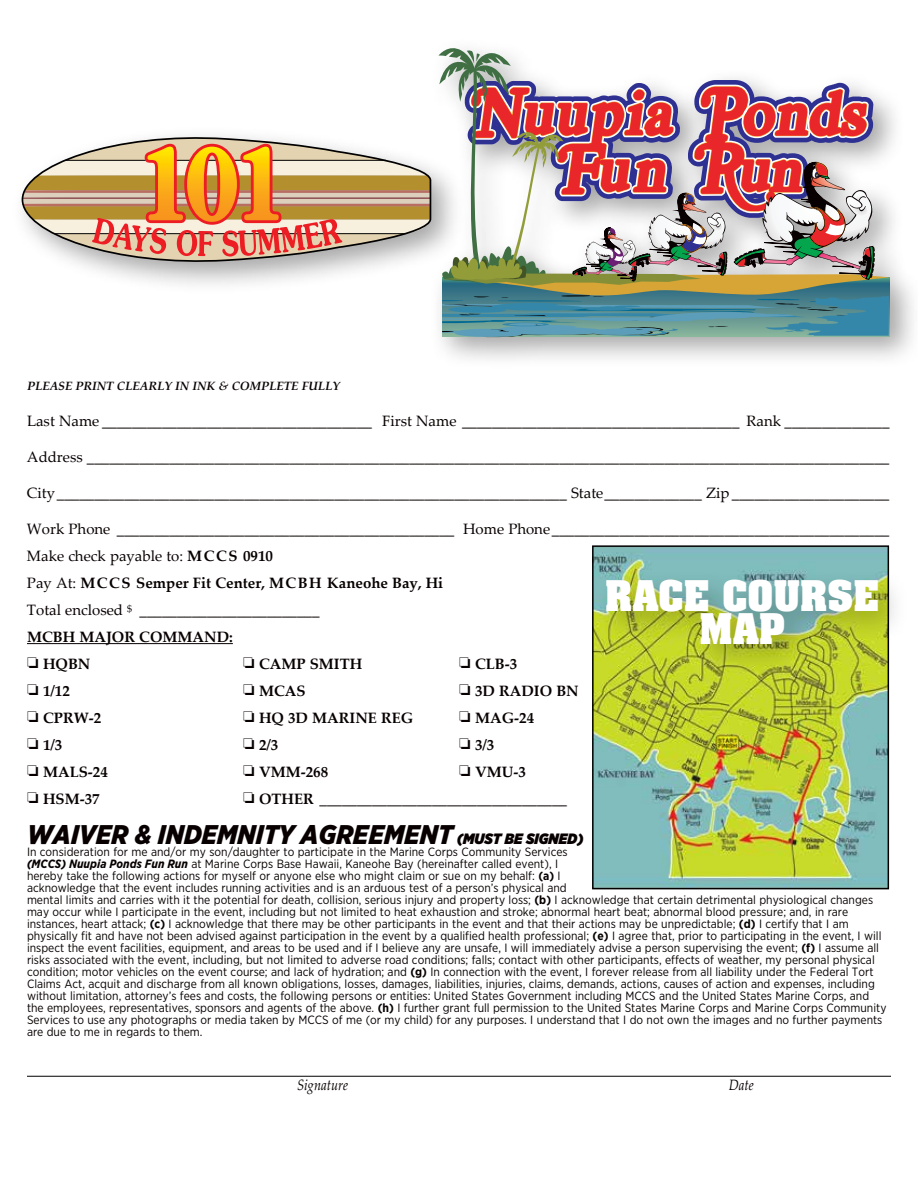
<style>
.page{position:relative;width:918px;height:1188px;background:#fff}
.page>*{position:absolute;margin:0;border:0;box-sizing:border-box;transform-origin:0 0}
.t1{font:700 36px/33px "Aachen Std";color:#fff;text-align:center}
.t2{font:italic 900 27px "Gotham Narrow";color:#080000}
.t3{font:15px/27px "Palatino Linotype";color:#080000}
.t4{font:700 15px "Palatino Linotype";color:#080000}
.t5{font:italic 15px "Palatino Linotype";color:#080000;scale:.85 1}
.t6{font:12px/12px "Gotham Narrow";color:#080000}
.t7{font:italic 700 12px "Palatino Linotype";color:#080000}
.s1{font-weight:700}
.s2{font-size:15px}
.s3{font-weight:700;font-style:italic}
</style>
<div class="page">
<hr style="left:27px;top:643px;width:206px;height:1px;background:#080000">
<div style="left:10px;top:125px;width:455px;height:170px;background:#000;opacity:.35"></div>
<svg style="left:23px;top:137px;width:407px;height:125px;background:#d7af87"></svg>
<hr style="left:27px;top:1076px;width:864px;height:1px;background:#000">
<img style="left:595px;top:548px;width:291px;height:338px">
<div style="left:592px;top:545px;width:297px;height:344px;border:2px solid #000"></div>
<div style="left:595px;top:568px;width:316px;height:109px;background:#000;opacity:.25"></div>
<div style="left:430px;top:37px;width:488px;height:333px;background:#000;opacity:.35"></div>
<svg style="left:439px;top:48px;width:451px;height:289px"></svg>
<p class="t7" style="left:27px;top:377px;width:314px">PLEASE PRINT CLEARLY IN INK &amp; COMPLETE FULLY</p>
<p class="t3" style="left:27px;top:407px;width:864px">Last Name ____________________________________ First Name _____________________________________ Rank ______________</p>
<p class="t3" style="left:27px;top:443px;width:864px">Address ___________________________________________________________________________________________________________</p>
<p class="t3" style="left:27px;top:479px;width:864px">City____________________________________________________________________ State_____________ Zip _____________________</p>
<p class="t3" style="left:27px;top:515px;width:864px">Work Phone _____________________________________________ Home Phone_____________________________________________ Make check payable to: <span class="s1">MCCS 0910<br></span>Pay At: <span class="s1">MCCS Semper Fit Center, MCBH Kaneohe Bay, Hi<br></span>Total enclosed <sup>$</sup> ________________________<br><span class="s1">MCBH MAJOR COMMAND:<br></span>❏ <span class="s1">HQBN</span></p>
<h1 class="t1" style="left:605px;top:580px;width:275px">RACE COURSE<br>MAP</h1>
<p class="t4" style="left:243px;top:653px;width:121px">❏ CAMP SMITH</p>
<p class="t4" style="left:459px;top:653px;width:60px">❏ CLB-3</p>
<p class="t4" style="left:27px;top:680px;width:44px">❏ 1/12</p>
<p class="t4" style="left:243px;top:680px;width:64px">❏ MCAS</p>
<p class="t4" style="left:459px;top:680px;width:121px">❏ 3D RADIO BN</p>
<p class="t4" style="left:27px;top:707px;width:76px">❏ CPRW-2</p>
<p class="t4" style="left:243px;top:707px;width:172px">❏ HQ 3D MARINE REG</p>
<p class="t4" style="left:459px;top:707px;width:77px">❏ MAG-24</p>
<p class="t4" style="left:27px;top:734px;width:37px">❏ 1/3</p>
<p class="t4" style="left:243px;top:734px;width:37px">❏ 2/3</p>
<p class="t4" style="left:459px;top:734px;width:37px">❏ 3/3</p>
<p class="t4" style="left:27px;top:761px;width:82px">❏ MALS-24</p>
<p class="t4" style="left:243px;top:761px;width:87px">❏ VMM-268</p>
<p class="t4" style="left:459px;top:761px;width:68px">❏ VMU-3</p>
<p class="t4" style="left:27px;top:788px;width:74px">❏ HSM-37</p>
<p class="t4" style="left:243px;top:788px;width:325px">❏ OTHER _________________________________</p>
<h2 class="t2" style="left:27px;top:817px;width:558px">WAIVER &amp; INDEMNITY AGREEMENT <span class="s2">(MUST BE SIGNED)</span></h2>
<p class="t6" style="left:27px;top:846px;width:861px">In consideration for me and/or my son/daughter to participate in the Marine Corps Community Services<br><span class="s3">(MCCS) Nuupia Ponds Fun Run</span> at Marine Corps Base Hawaii, Kaneohe Bay (hereinafter called event), I<br>hereby take the following actions for myself or anyone else who might claim or sue on my behalf: <span class="s1">(a)</span> I<br>acknowledge that the event includes running activities and is an arduous test of a person’s physical and<br>mental limits and carries with it the potential for death, collision, serious injury and property loss; <span class="s1">(b)</span> I acknowledge that certain detrimental physiological changes may occur while I participate in the event, including but not limited to heat exhaustion and stroke; abnormal heart beat; abnormal blood pressure; and, in rare instances, heart attack; <span class="s1">(c)</span> I acknowledge that there may be other participants in the event and that their actions may be unpredictable; <span class="s1">(d)</span> I certify that I am physically fit and have not been advised against participation in the event by a qualified health professional; <span class="s1">(e)</span> I agree that, prior to participating in the event, I will inspect the event facilities, equipment, and areas to be used and if I believe any are unsafe, I will immediately advise a person supervising the event; <span class="s1">(f)</span> I assume all risks associated with the event, including, but not limited to adverse road conditions; falls; contact with other participants, effects of weather, my personal physical condition; motor vehicles on the event course; and lack of hydration; and <span class="s1">(g)</span> In connection with the event, I forever release from all liability under the Federal Tort Claims Act, acquit and discharge from all known obligations, losses, damages, liabilities, injuries, claims, demands, actions, causes of action and expenses, including without limitation, attorney’s fees and costs, the following persons or entities: United States Government including MCCS and the United States Marine Corps, and the employees, representatives, sponsors and agents of the above. <span class="s1">(h)</span> I further grant full permission to the United States Marine Corps and Marine Corps Community Services to use any photographs or media taken by MCCS of me (or my child) for any purposes. I understand that I do not own the images and no further payments are due to me in regards to them.</p>
<p class="t5" style="left:297px;top:1074px;width:62px">Signature</p>
<p class="t5" style="left:729px;top:1074px;width:31px">Date</p>
</div>
